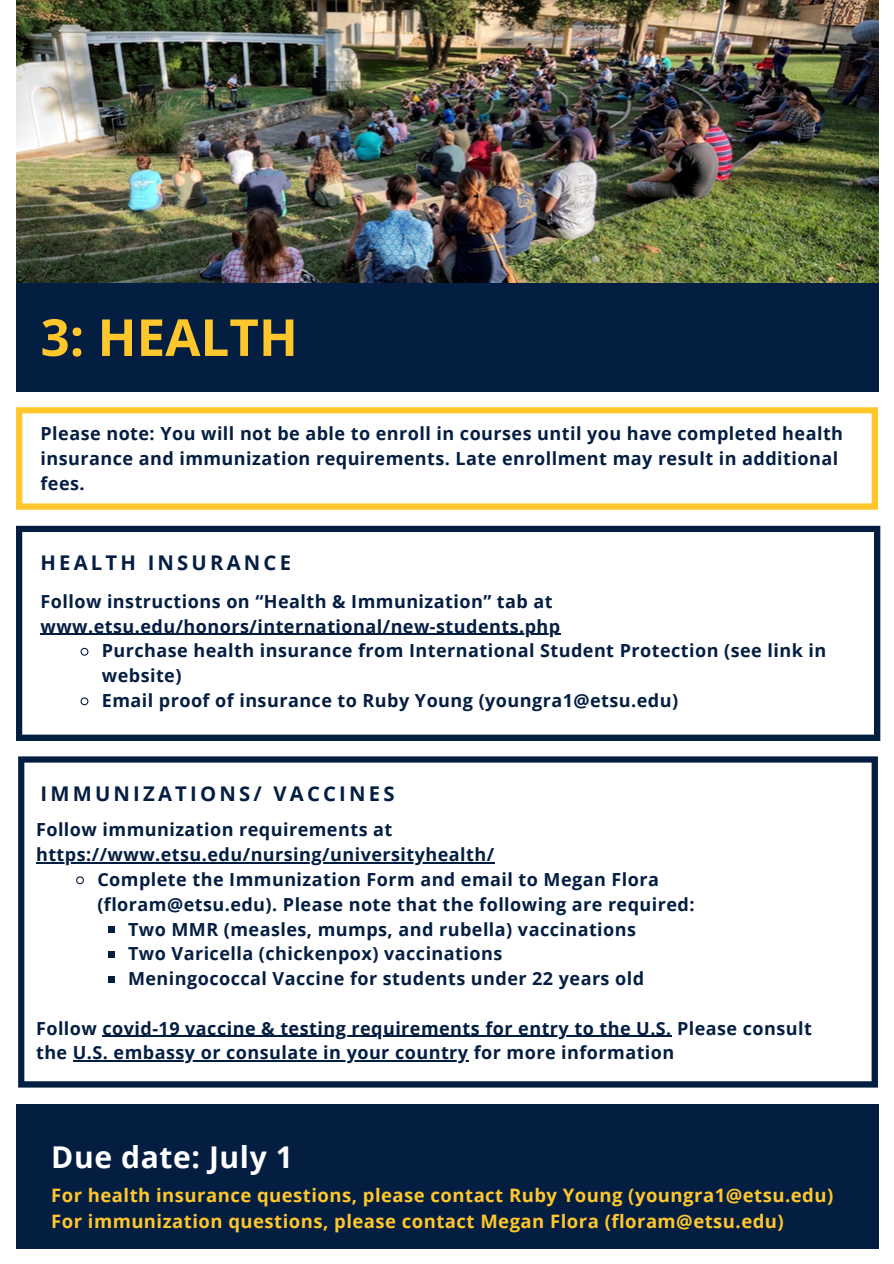
<style>
.page{position:relative;width:894px;height:1264px;background:#fff}
.page>*{position:absolute;margin:0;border:0;box-sizing:border-box;transform-origin:0 0}
.t1{font:700 51px "Open Sans";color:#ffc72c}
.t2{font:700 30px "Open Sans";letter-spacing:.02em;color:#fff}
.t3{font:700 20.25px "Open Sans";letter-spacing:.16em;color:#041e42}
.t4{font:700 18.45px "Open Sans";letter-spacing:.025em;color:#ffc72c}
.t5{font:700 18px/24.8px "Open Sans";letter-spacing:.025em;color:#041e42}
</style>
<div class="page">
<img style="left:16px;top:0;width:861px;height:283px">
<div style="left:16px;top:283px;width:861px;height:108px;background:#041e42"></div>
<div style="left:16px;top:1104px;width:861px;height:144px;background:#041e42"></div>
<svg style="left:16px;top:407px;width:861px;height:103px"></svg>
<svg style="left:16px;top:526px;width:864px;height:215px"></svg>
<svg style="left:18px;top:756px;width:859px;height:331px"></svg>
<svg style="left:80px;top:647px;width:9px;height:9px"></svg>
<svg style="left:80px;top:696px;width:9px;height:10px"></svg>
<hr style="left:41px;top:633px;width:519px;height:2px;background:#041e42">
<svg style="left:75px;top:875px;width:10px;height:10px"></svg>
<div style="left:108px;top:926px;width:7px;height:7px;background:#041e42"></div>
<div style="left:108px;top:951px;width:7px;height:7px;background:#041e42"></div>
<div style="left:108px;top:976px;width:7px;height:6px;background:#041e42"></div>
<hr style="left:36px;top:862px;width:458px;height:1px;background:#041e42">
<hr style="left:102px;top:1035px;width:569px;height:1px;background:#041e42">
<hr style="left:73px;top:1060px;width:395px;height:1px;background:#041e42">
<p class="t1" style="left:41px;top:301px;width:259px">3: HEALTH</p>
<p class="t5" style="left:41px;top:420px;width:803px">Please note: You will not be able to enroll in courses until you have completed health insurance and immunization requirements. Late enrollment may result in additional fees.</p>
<p class="t3" style="left:41px;top:548px;width:252px">HEALTH INSURANCE</p>
<p class="t5" style="left:41px;top:588px;width:521px">Follow instructions on “Health &amp; Immunization” tab at www.etsu.edu/honors/international/new-students.php</p>
<p class="t5" style="left:102px;top:638px;width:725px">Purchase health insurance from International Student Protection (see link in website)</p>
<p class="t5" style="left:102px;top:687px;width:577px">Email proof of insurance to Ruby Young (youngra1@etsu.edu)</p>
<p class="t3" style="left:41px;top:779px;width:355px">IMMUNIZATIONS/ VACCINES</p>
<p class="t5" style="left:36px;top:817px;width:459px">Follow immunization requirements at https://www.etsu.edu/nursing/universityhealth/</p>
<p class="t5" style="left:97px;top:866px;width:598px">Complete the Immunization Form and email to Megan Flora (floram@etsu.edu). Please note that the following are required:</p>
<p class="t5" style="left:128px;top:916px;width:509px">Two MMR (measles, mumps, and rubella) vaccinations</p>
<p class="t5" style="left:128px;top:940px;width:376px">Two Varicella (chickenpox) vaccinations</p>
<p class="t5" style="left:128px;top:965px;width:517px">Meningococcal Vaccine for students under 22 years old</p>
<p class="t5" style="left:36px;top:1015px;width:777px">Follow covid-19 vaccine &amp; testing requirements for entry to the U.S. Please consult the U.S. embassy or consulate in your country for more information</p>
<p class="t2" style="left:51px;top:1135px;width:243px">Due date: July 1</p>
<p class="t4" style="left:51px;top:1182px;width:783px">For health insurance questions, please contact Ruby Young (youngra1@etsu.edu)</p>
<p class="t4" style="left:51px;top:1208px;width:734px">For immunization questions, please contact Megan Flora (floram@etsu.edu)</p>
</div>
